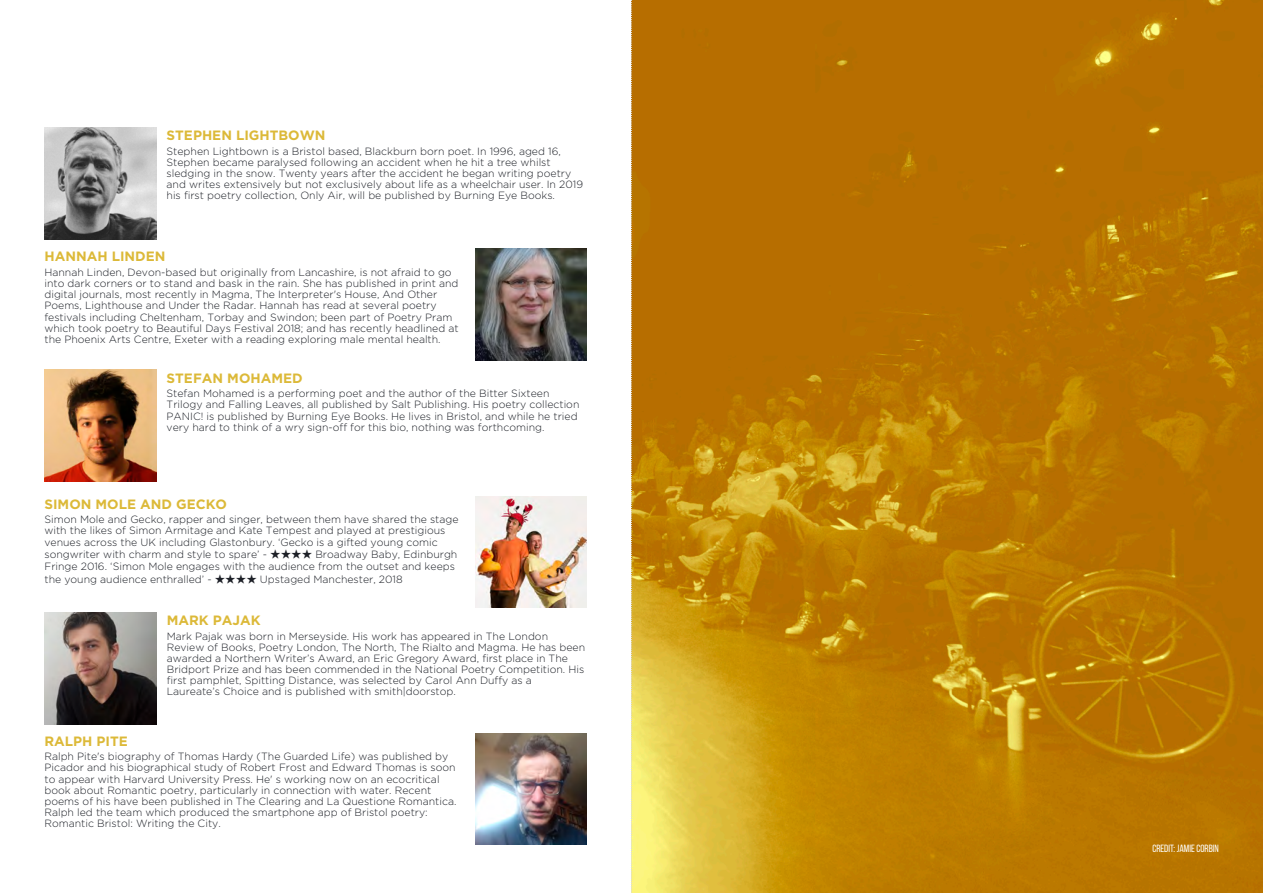
<style>
.page{position:relative;width:1263px;height:893px;background:#fff}
.page>*{position:absolute;margin:0;border:0;box-sizing:border-box;transform-origin:0 0}
.t1{font:700 13.5px "Gotham";color:#dcb938}
.t2{font:300 10.5px/11.1px "Gotham";color:#1d2027}
.t3{font:10.5px "Bebas Neue";color:#fdfdfd}
.s1{font-family:"Koz Go Pro";font-weight:200}
</style>
<div class="page">
<img style="left:632px;top:0;width:631px;height:893px">
<svg style="left:631px;top:0;width:1px;height:893px"></svg>
<img style="left:44px;top:128px;width:112px;height:111px">
<img style="left:475px;top:249px;width:112px;height:111px">
<img style="left:475px;top:496px;width:112px;height:112px">
<img style="left:44px;top:370px;width:112px;height:112px">
<img style="left:45px;top:612px;width:111px;height:112px">
<img style="left:475px;top:733px;width:112px;height:112px">
<p class="t1" style="left:167px;top:129px;width:160px">STEPHEN LIGHTBOWN</p>
<p class="t2" style="left:167px;top:146px;width:418px">Stephen Lightbown is a Bristol based, Blackburn born poet. In 1996, aged 16, Stephen became paralysed following an accident when he hit a tree whilst sledging in the snow. Twenty years after the accident he began writing poetry and writes extensively but not exclusively about life as a wheelchair user. In 2019 his first poetry collection, Only Air, will be published by Burning Eye Books.</p>
<p class="t1" style="left:44px;top:250px;width:123px">HANNAH LINDEN</p>
<p class="t2" style="left:44px;top:267px;width:416px">Hannah Linden, Devon-based but originally from Lancashire, is not afraid to go into dark corners or to stand and bask in the rain. She has published in print and digital journals, most recently in Magma, The Interpreter's House, And Other Poems, Lighthouse and Under the Radar. Hannah has read at several poetry festivals including Cheltenham, Torbay and Swindon; been part of Poetry Pram which took poetry to Beautiful Days Festival 2018; and has recently headlined at the Phoenix Arts Centre, Exeter with a reading exploring male mental health.</p>
<p class="t1" style="left:167px;top:371px;width:138px">STEFAN MOHAMED</p>
<p class="t2" style="left:167px;top:388px;width:414px">Stefan Mohamed is a performing poet and the author of the Bitter Sixteen Trilogy and Falling Leaves, all published by Salt Publishing. His poetry collection PANIC! is published by Burning Eye Books. He lives in Bristol, and while he tried very hard to think of a wry sign-off for this bio, nothing was forthcoming.</p>
<p class="t1" style="left:44px;top:497px;width:184px">SIMON MOLE AND GECKO</p>
<p class="t2" style="left:44px;top:514px;width:416px">Simon Mole and Gecko, rapper and singer, between them have shared the stage with the likes of Simon Armitage and Kate Tempest and played at prestigious venues across the UK including Glastonbury. ‘Gecko is a gifted young comic</p>
<p class="t2" style="left:44px;top:548px;width:414px;line-height:12.5px">songwriter with charm and style to spare’ - <span class="s1">★★★★</span> Broadway Baby, Edinburgh<br>Fringe 2016. ‘Simon Mole engages with the audience from the outset and keeps the young audience enthralled’ - <span class="s1">★★★★</span> Upstaged Manchester, 2018</p>
<p class="t1" style="left:167px;top:613px;width:95px">MARK PAJAK</p>
<p class="t2" style="left:167px;top:630px;width:420px">Mark Pajak was born in Merseyside. His work has appeared in The London Review of Books, Poetry London, The North, The Rialto and Magma. He has been awarded a Northern Writer’s Award, an Eric Gregory Award, first place in The Bridport Prize and has been commended in the National Poetry Competition. His first pamphlet, Spitting Distance, was selected by Carol Ann Duffy as a Laureate’s Choice and is published with smith|doorstop.</p>
<p class="t1" style="left:44px;top:734px;width:85px">RALPH PITE</p>
<p class="t2" style="left:44px;top:751px;width:414px">Ralph Pite's biography of Thomas Hardy (The Guarded Life) was published by Picador and his biographical study of Robert Frost and Edward Thomas is soon to appear with Harvard University Press. He' s working now on an ecocritical book about Romantic poetry, particularly in connection with water. Recent poems of his have been published in The Clearing and La Questione Romantica.<br>Ralph led the team which produced the smartphone app of Bristol poetry:<br>Romantic Bristol: Writing the City.</p>
<p class="t3" style="left:1152px;top:844px;width:68px">CREDIT: JAMIE CORBIN</p>
</div>
